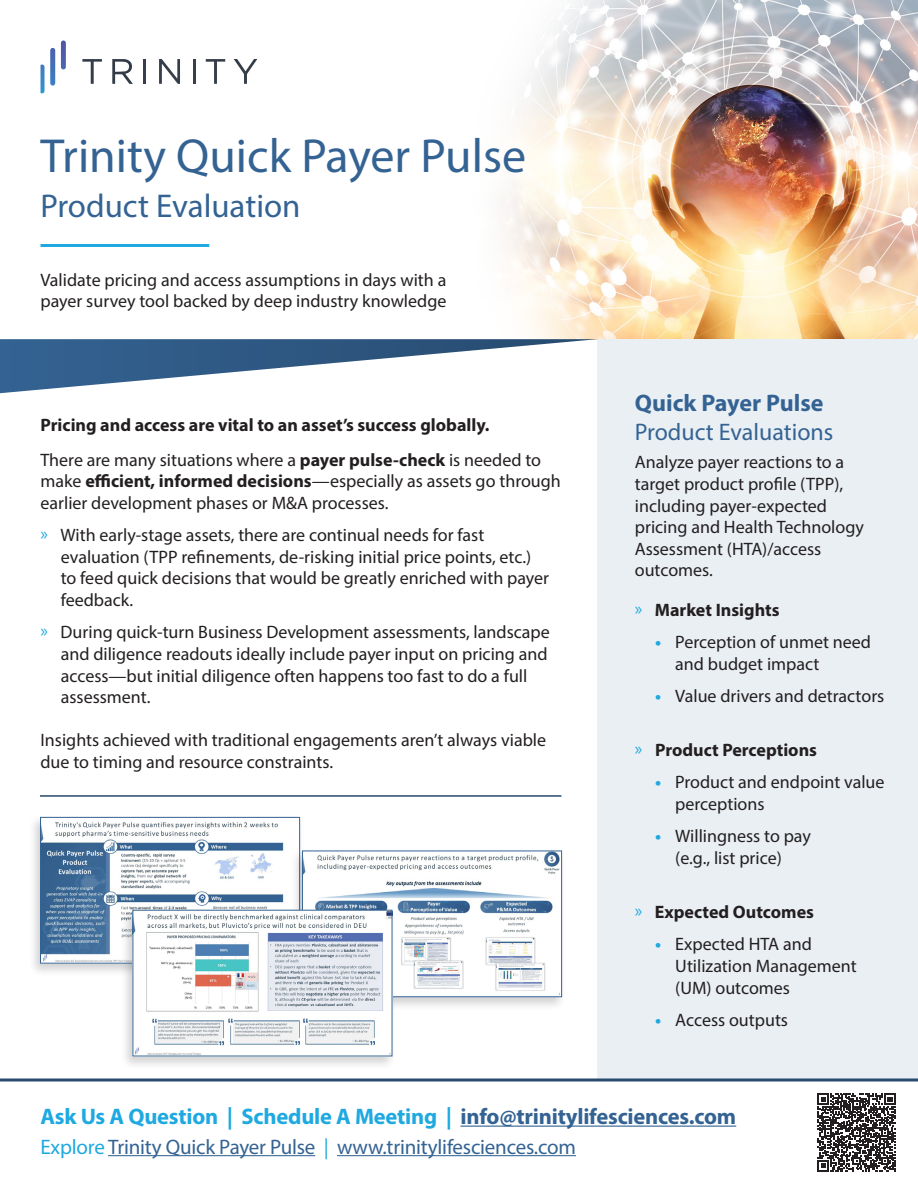
<style>
.page{position:relative;width:918px;height:1188px;background:#fff}
.page>*{position:absolute;margin:0;border:0;box-sizing:border-box;transform-origin:0 0}
.TRIN_Header{font:48px "Myriad Pro";color:#346393}
.TRIN_Header-2{font:33px "Myriad Pro";color:#346393}
.t1{font:24px/28.8px "Myriad Pro";color:#346393}
.TRIN_Footer{font:700 22.5px "Myriad Pro";letter-spacing:-.01em;color:#1fa9e1}
.t2{font:21px "Myriad Pro";letter-spacing:-.01em;color:#346393}
.TRIN_Body{font:18px/21.6px "Myriad Pro";color:#231f20}
.TRIN_Body-2{font:700 18px "Myriad Pro";color:#231f20}
.TRIN_Subheader{font:18px/21.6px "Myriad Pro";color:#231f20}
.s1{font-weight:700}
.s2{color:#1fa9e1}
.s3{font-weight:400;color:#1fa9e1}
.s4{font-weight:700;color:#1fa9e1}
.s5{color:#346393}
</style>
<div class="page">
<img style="left:41px;top:0;width:877px;height:339px">
<hr style="left:40px;top:795px;width:521px;height:2px;background:#274a6e">
<div style="left:598px;top:339px;width:320px;height:739px;background:#eaeff4"></div>
<svg style="left:234px;top:59px;width:22px;height:25px"></svg>
<svg style="left:159px;top:59px;width:21px;height:25px"></svg>
<svg style="left:112px;top:59px;width:21px;height:25px"></svg>
<svg style="left:40px;top:48px;width:15px;height:45px"></svg>
<svg style="left:61px;top:40px;width:5px;height:29px"></svg>
<svg style="left:82px;top:59px;width:20px;height:25px"></svg>
<svg style="left:206px;top:59px;width:19px;height:25px"></svg>
<hr style="left:193px;top:59px;width:3px;height:25px;background:#373f4b">
<hr style="left:143px;top:59px;width:3px;height:25px;background:#353e4a">
<hr style="left:40px;top:244px;width:169px;height:3px;background:#1fa9e1">
<svg style="left:0;top:339px;width:598px;height:54px"></svg>
<svg style="left:0;top:1078px;width:918px;height:4px;background:#5b7691"></svg>
<div style="left:28px;top:814px;width:276px;height:163px;background:#231f20;opacity:.2"></div>
<img style="left:42px;top:819px;width:256px;height:143px">
<div style="left:40px;top:817px;width:260px;height:147px;border:1px solid #346393"></div>
<div style="left:290px;top:848px;width:276px;height:163px;background:#231f20;opacity:.2"></div>
<img style="left:304px;top:853px;width:256px;height:142px">
<div style="left:302px;top:851px;width:260px;height:146px;border:1px solid #346393"></div>
<div style="left:120px;top:907px;width:277px;height:163px;background:#231f20;opacity:.2"></div>
<img style="left:135px;top:912px;width:255px;height:142px">
<div style="left:133px;top:910px;width:259px;height:146px;border:1px solid #346393"></div>
<hr style="left:108px;top:1155px;width:207px;height:1px;background:#346393">
<hr style="left:337px;top:1155px;width:239px;height:1px;background:#346393">
<hr style="left:461px;top:1126px;width:275px;height:1px;background:#346393">
<svg style="left:818px;top:1094px;width:78px;height:78px"></svg>
<p class="TRIN_Header" style="left:40px;top:126px;width:487px">Trinity Quick Payer Pulse</p>
<p class="TRIN_Header-2" style="left:40px;top:186px;width:262px">Product Evaluation</p>
<p class="TRIN_Subheader" style="left:40px;top:269px;width:407px">Validate pricing and access assumptions in days with a payer survey tool backed by deep industry knowledge</p>
<p class="TRIN_Body-2" style="left:40px;top:413px;width:451px">Pricing and access are vital to an asset’s success globally.</p>
<p class="TRIN_Body" style="left:40px;top:448px;width:522px">There are many situations where a <span class="s1">payer pulse-check</span> is needed to make <span class="s1">efficient, informed decisions</span>—especially as assets go through earlier development phases or M&amp;A processes.</p>
<p class="TRIN_Body" style="left:61px;top:524px;width:490px;text-indent:-20px"><span class="s2">»</span> With early-stage assets, there are continual needs for fast evaluation (TPP refinements, de-risking initial price points, etc.) to feed quick decisions that would be greatly enriched with payer feedback.</p>
<p class="TRIN_Body" style="left:61px;top:621px;width:491px;text-indent:-20px"><span class="s2">»</span> During quick-turn Business Development assessments, landscape and diligence readouts ideally include payer input on pricing and access—but initial diligence often happens too fast to do a full assessment.</p>
<p class="TRIN_Body" style="left:40px;top:729px;width:507px">Insights achieved with traditional engagements aren’t always viable due to timing and resource constraints.</p>
<p class="t1" style="left:635px;top:388px;width:200px"><span class="s1">Quick Payer Pulse<br></span>Product Evaluations</p>
<p class="TRIN_Body" style="left:635px;top:451px;width:231px">Analyze payer reactions to a target product profile (TPP), including payer-expected pricing and Health Technology<br>Assessment (HTA)/access outcomes.</p>
<p class="TRIN_Body-2" style="left:635px;top:598px;width:146px"><span class="s3">»</span> Market Insights</p>
<p class="TRIN_Body" style="left:675px;top:631px;width:197px;text-indent:-20px"><span class="s4">•</span> Perception of unmet need and budget impact</p>
<p class="TRIN_Body" style="left:655px;top:685px;width:231px"><span class="s4">•</span> Value drivers and detractors</p>
<p class="TRIN_Body-2" style="left:635px;top:738px;width:184px"><span class="s3">»</span> Product Perceptions</p>
<p class="TRIN_Body" style="left:675px;top:771px;width:211px;text-indent:-20px"><span class="s4">•</span> Product and endpoint value perceptions</p>
<p class="TRIN_Body" style="left:655px;top:825px;width:157px;text-align:center"><span class="s4">•</span> Willingness to pay (e.g., list price)</p>
<p class="TRIN_Body-2" style="left:635px;top:900px;width:181px"><span class="s3">»</span> Expected Outcomes</p>
<p class="TRIN_Body" style="left:675px;top:933px;width:183px;text-indent:-20px"><span class="s4">•</span> Expected HTA and<br>Utilization Management (UM) outcomes</p>
<p class="TRIN_Body" style="left:655px;top:1009px;width:135px"><span class="s4">•</span> Access outputs</p>
<p class="TRIN_Footer" style="left:40px;top:1102px;width:697px">Ask Us A Question | Schedule A Meeting | <span class="s5">info@trinitylifesciences.com</span></p>
<p class="t2" style="left:40px;top:1134px;width:537px"><span class="s2">Explore</span> Trinity Quick Payer Pulse <span class="s2">|</span> www.trinitylifesciences.com</p>
</div>
